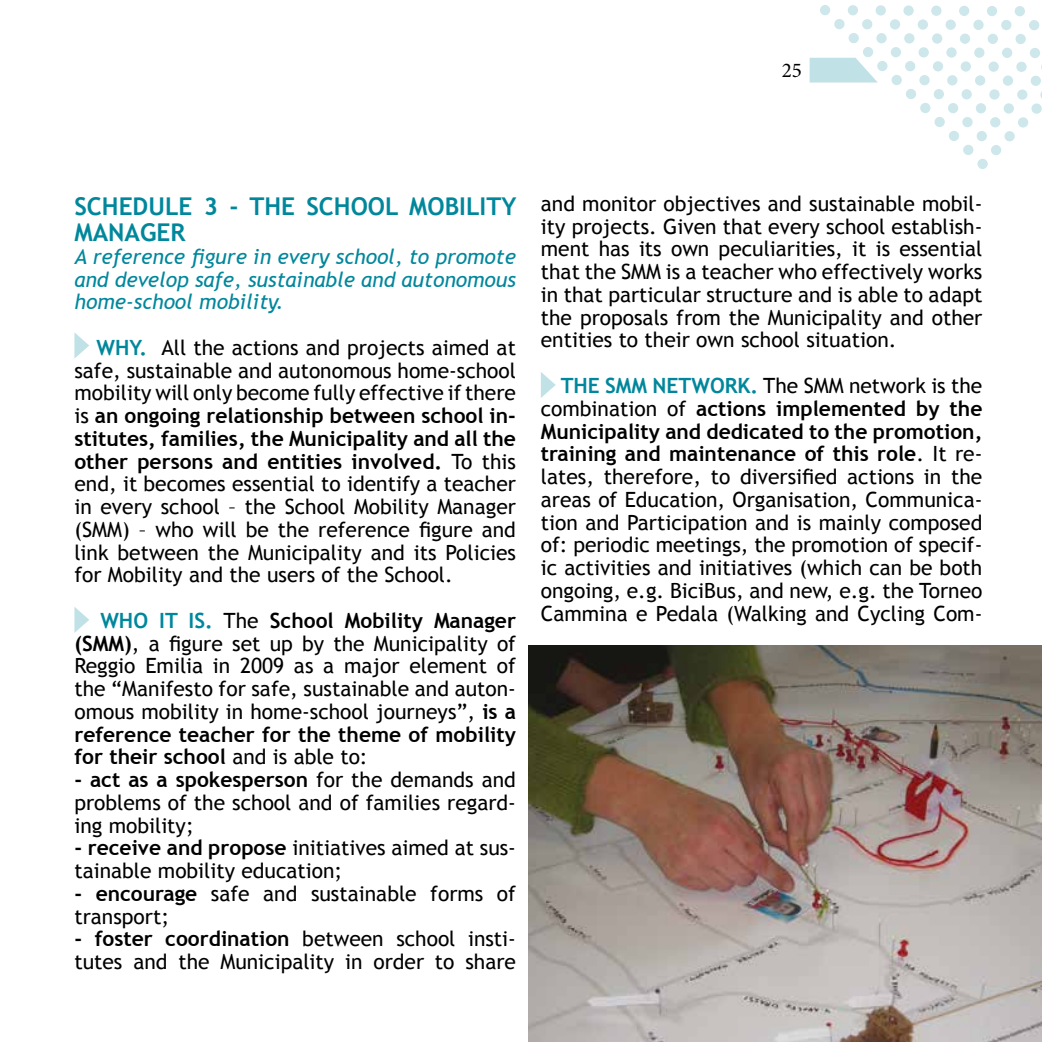
<style>
.page{position:relative;width:1042px;height:1042px;background:#fff}
.page>*{position:absolute;margin:0;border:0;box-sizing:border-box;transform-origin:0 0}
.t1{font:700 24.5px/26.2px "Trebuchet MS";color:#01879c}
.t2{font:21px/22.8px "Trebuchet MS";color:#000;text-align:justify}
.t3{font:italic 21px/22.8px "Trebuchet MS";color:#01879c;text-align:justify}
.t4{font:21px "Minion Pro";color:#000}
.s1{font-weight:700;color:#01879c}
.s2{font-weight:700}
</style>
<div class="page">
<svg style="left:809px;top:5px;width:233px;height:164px"></svg>
<svg style="left:74px;top:332px;width:15px;height:27px"></svg>
<svg style="left:74px;top:607px;width:15px;height:26px"></svg>
<svg style="left:541px;top:372px;width:15px;height:26px"></svg>
<img style="left:528px;top:645px;width:514px;height:397px">
<p class="t4" style="left:782px;top:56px;width:22px">25</p>
<p class="t1" style="left:74px;top:193px;width:443px">SCHEDULE 3 - THE SCHOOL MOBILITY<br>MANAGER</p>
<p class="t3" style="left:74px;top:245px;width:443px">A reference figure in every school, to promote and develop safe, sustainable and autonomous home-school mobility.</p>
<p class="t2" style="left:74px;top:336px;width:443px;text-indent:22px"><span class="s1">WHY.</span> All the actions and projects aimed at safe, sustainable and autonomous home-school mobility will only become fully effective if there is <span class="s2">an ongoing relationship between school in&shy;stitutes, families, the Municipality and all the other persons and entities involved.</span> To this end, it becomes essential to identify a teacher in every school – the School Mobility Manager (SMM) – who will be the reference figure and link between the Municipality and its Policies for Mobility and the users of the School.</p>
<p class="t2" style="left:74px;top:609px;width:443px;text-indent:26px"><span class="s1">WHO IT IS.</span> The <span class="s2">School Mobility Manager (SMM)</span>, a figure set up by the Municipality of Reggio Emilia in 2009 as a major element of the “Manifesto for safe, sustainable and auton&shy;omous mobility in home-school journeys”, <span class="s2">is a reference teacher for the theme of mobility for their school</span> and is able to:</p>
<p class="t2" style="left:74px;top:769px;width:443px"><span class="s2">- act as a spokesperson</span> for the demands and problems of the school and of families regard&shy;ing mobility;</p>
<p class="t2" style="left:74px;top:837px;width:443px"><span class="s2">- receive and propose</span> initiatives aimed at sus&shy;tainable mobility education;</p>
<p class="t2" style="left:74px;top:882px;width:443px"><span class="s2">- encourage</span> safe and sustainable forms of transport;</p>
<p class="t2" style="left:74px;top:928px;width:443px"><span class="s2">- foster coordination</span> between school insti&shy;tutes and the Municipality in order to share</p>
<p class="t2" style="left:541px;top:192px;width:443px">and monitor objectives and sustainable mobil&shy;ity projects. Given that every school establish&shy;ment has its own peculiarities, it is essential that the SMM is a teacher who effectively works in that particular structure and is able to adapt the proposals from the Municipality and other entities to their own school situation.</p>
<p class="t2" style="left:541px;top:374px;width:443px;text-indent:20px"><span class="s1">THE SMM NETWORK.</span> The SMM network is the combination of <span class="s2">actions implemented by the Municipality and dedicated to the promotion, training and maintenance of this role</span>. It re&shy;lates, therefore, to diversified actions in the areas of Education, Organisation, Communica&shy;tion and Participation and is mainly composed of: periodic meetings, the promotion of specif&shy;ic activities and initiatives (which can be both ongoing, e.g. BiciBus, and new, e.g. the Torneo Cammina e Pedala (Walking and Cycling Com-</p>
</div>
